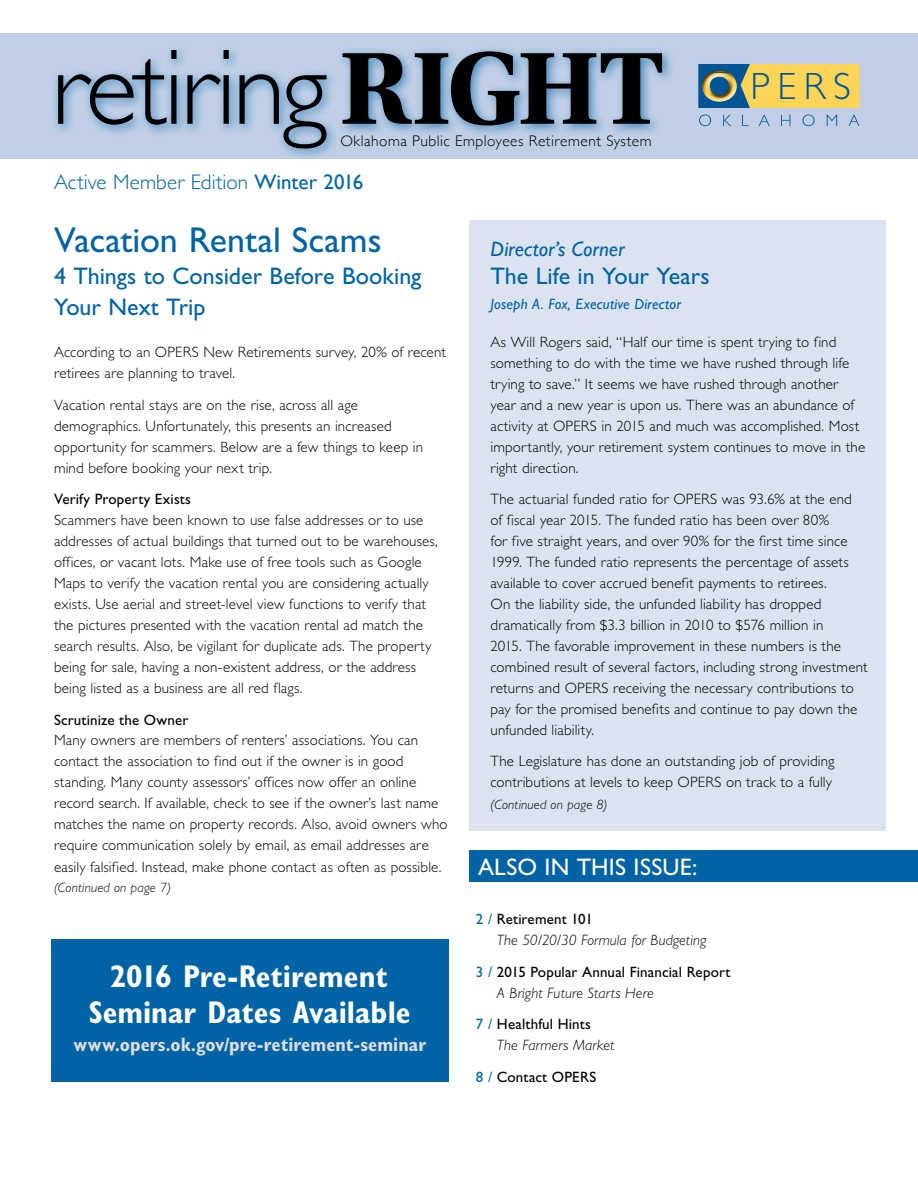
<style>
.page{position:relative;width:918px;height:1188px;background:#fff}
.page>*{position:absolute;margin:0;border:0;box-sizing:border-box;transform-origin:0 0}
.t1{font:300 108px "Gill Sans";letter-spacing:-.03em;color:#000}
.t2{font:300 38.1px "Gill Sans Std";color:#005596}
.t3{font:36px "Gill Sans Std";color:#0063a5}
.t4{font:700 condensed 31.5px/36px "Gill Sans Std";color:#fff;text-align:center}
.t5{font:24px/31.5px "Gill Sans Std";color:#0063a5}
.t6{font:24px "Gill Sans Std";letter-spacing:.01em;color:#fff}
.t7{font:300 21px "Gill Sans";letter-spacing:.005em;color:#0063a5}
.t8{font:italic 21px "Gill Sans Std";color:#0063a5}
.t9{font:700 condensed 19.5px "Gill Sans Std";letter-spacing:.005em;color:#dcddde}
.t10{font:300 15.3px "Gill Sans";letter-spacing:.03em;color:#000}
.t11{font:300 15px/21px "Gill Sans Std";letter-spacing:.01em;color:#000}
.t12{font:15px/21px "Gill Sans Std";letter-spacing:.01em;color:#000}
.t13{font:italic 300 15px/21px "Gill Sans Std";letter-spacing:.005em;color:#000}
.t14{font:italic 15px "Gill Sans Std";letter-spacing:.01em;color:#0063a5}
.t15{font:italic 300 13.5px "Gill Sans Std";letter-spacing:.01em;color:#000}
.s1{font-family:"Utopia Std";font-weight:700}
.s2{font-weight:400}
.s3{font-weight:400;font-style:normal;color:#0063a5}
.s4{font-weight:400;font-style:normal}
.s5{color:#0063a5}
.s6{font-weight:300;font-style:italic}
</style>
<div class="page">
<div style="left:0;top:34px;width:918px;height:125px;background:#c0cfe6"></div>
<svg style="left:699px;top:115px;width:160px;height:11px"></svg>
<svg style="left:698px;top:64px;width:161px;height:44px;background:#d3bd61"></svg>
<img style="left:702px;top:73px;width:35px;height:29px">
<div style="left:52px;top:44px;width:623px;height:118px;background:#0063a5;opacity:.65"></div>
<div style="left:470px;top:850px;width:448px;height:32px;background:#0063a5"></div>
<div style="left:470px;top:220px;width:416px;height:611px;background:#dce3f0"></div>
<div style="left:51px;top:939px;width:397px;height:143px;background:#0063a5"></div>
<h1 class="t1" style="left:51px;top:3px;width:614px">retiring<span class="s1">RIGHT</span></h1>
<p class="t10" style="left:340px;top:129px;width:313px">Oklahoma Public Employees Retirement System</p>
<h3 class="t7" style="left:54px;top:166px;width:311px">Active Member Edition <span class="s2">Winter 2016</span></h3>
<h2 class="t2" style="left:751px;top:65px;width:102px">PERS</h2>
<h3 class="t3" style="left:54px;top:219px;width:329px">Vacation Rental Scams</h3>
<h3 class="t5" style="left:54px;top:260px;width:369px">4 Things to Consider Before Booking<br>Your Next Trip</h3>
<p class="t11" style="left:54px;top:342px;width:394px">According to an OPERS New Retirements survey, 20% of recent retirees are planning to travel.</p>
<p class="t11" style="left:54px;top:394px;width:371px">Vacation rental stays are on the rise, across all age demographics. Unfortunately, this presents an increased opportunity for scammers. Below are a few things to keep in mind before booking your next trip.</p>
<p class="t12" style="left:54px;top:489px;width:139px">Verify Property Exists</p>
<p class="t11" style="left:54px;top:510px;width:385px">Scammers have been known to use false addresses or to use addresses of actual buildings that turned out to be warehouses, offices, or vacant lots. Make use of free tools such as Google Maps to verify the vacation rental you are considering actually exists. Use aerial and street-level view functions to verify that the pictures presented with the vacation rental ad match the search results. Also, be vigilant for duplicate ads. The property being for sale, having a non-existent address, or the address being listed as a business are all red flags.</p>
<p class="t12" style="left:54px;top:709px;width:136px">Scrutinize the Owner</p>
<p class="t11" style="left:54px;top:730px;width:395px">Many owners are members of renters’ associations. You can contact the association to find out if the owner is in good standing. Many county assessors’ offices now offer an online record search. If available, check to see if the owner’s last name matches the name on property records. Also, avoid owners who require communication solely by email, as email addresses are easily falsified. Instead, make phone contact as often as possible.</p>
<p class="t15" style="left:54px;top:880px;width:119px">(Continued on page 7)</p>
<h3 class="t4" style="left:89px;top:959px;width:323px">2016 Pre-Retirement<br>Seminar Dates Available</h3>
<h3 class="t9" style="left:73px;top:1033px;width:354px">www.opers.ok.gov/pre-retirement-seminar</h3>
<h3 class="t8" style="left:490px;top:237px;width:136px">Director’s Corner</h3>
<h3 class="t5" style="left:490px;top:260px;width:221px">The Life in Your Years</h3>
<p class="t14" style="left:490px;top:295px;width:192px">Joseph A. Fox, Executive Director</p>
<p class="t11" style="left:490px;top:331px;width:376px">As Will Rogers said, “Half our time is spent trying to find something to do with the time we have rushed through life trying to save.” It seems we have rushed through another year and a new year is upon us. There was an abundance of activity at OPERS in 2015 and much was accomplished. Most importantly, your retirement system continues to move in the right direction.</p>
<p class="t11" style="left:490px;top:489px;width:379px">The actuarial funded ratio for OPERS was 93.6% at the end<br>of fiscal year 2015. The funded ratio has been over 80%<br>for five straight years, and over 90% for the first time since 1999. The funded ratio represents the percentage of assets available to cover accrued benefit payments to retirees.<br>On the liability side, the unfunded liability has dropped dramatically from $3.3 billion in 2010 to $576 million in<br>2015. The favorable improvement in these numbers is the combined result of several factors, including strong investment returns and OPERS receiving the necessary contributions to pay for the promised benefits and continue to pay down the unfunded liability.</p>
<p class="t11" style="left:490px;top:751px;width:346px">The Legislature has done an outstanding job of providing contributions at levels to keep OPERS on track to a fully</p>
<p class="t15" style="left:490px;top:796px;width:119px">(Continued on page 8)</p>
<h3 class="t6" style="left:478px;top:853px;width:221px">ALSO IN THIS ISSUE:</h3>
<p class="t13" style="left:497px;top:909px;width:211px;text-indent:-21px"><span class="s3">2 /</span> <span class="s4">Retirement 101<br></span>The 50/20/30 Formula for Budgeting</p>
<p class="t12" style="left:497px;top:961px;width:235px;text-indent:-21px"><span class="s5">3 /</span> 2015 Popular Annual Financial Report<br><span class="s6">A Bright Future Starts Here</span></p>
<p class="t13" style="left:497px;top:1014px;width:119px;text-indent:-21px"><span class="s3">7 /</span> <span class="s4">Healthful Hints<br></span>The Farmers Market</p>
<p class="t12" style="left:476px;top:1066px;width:122px"><span class="s5">8 /</span> Contact OPERS</p>
</div>
